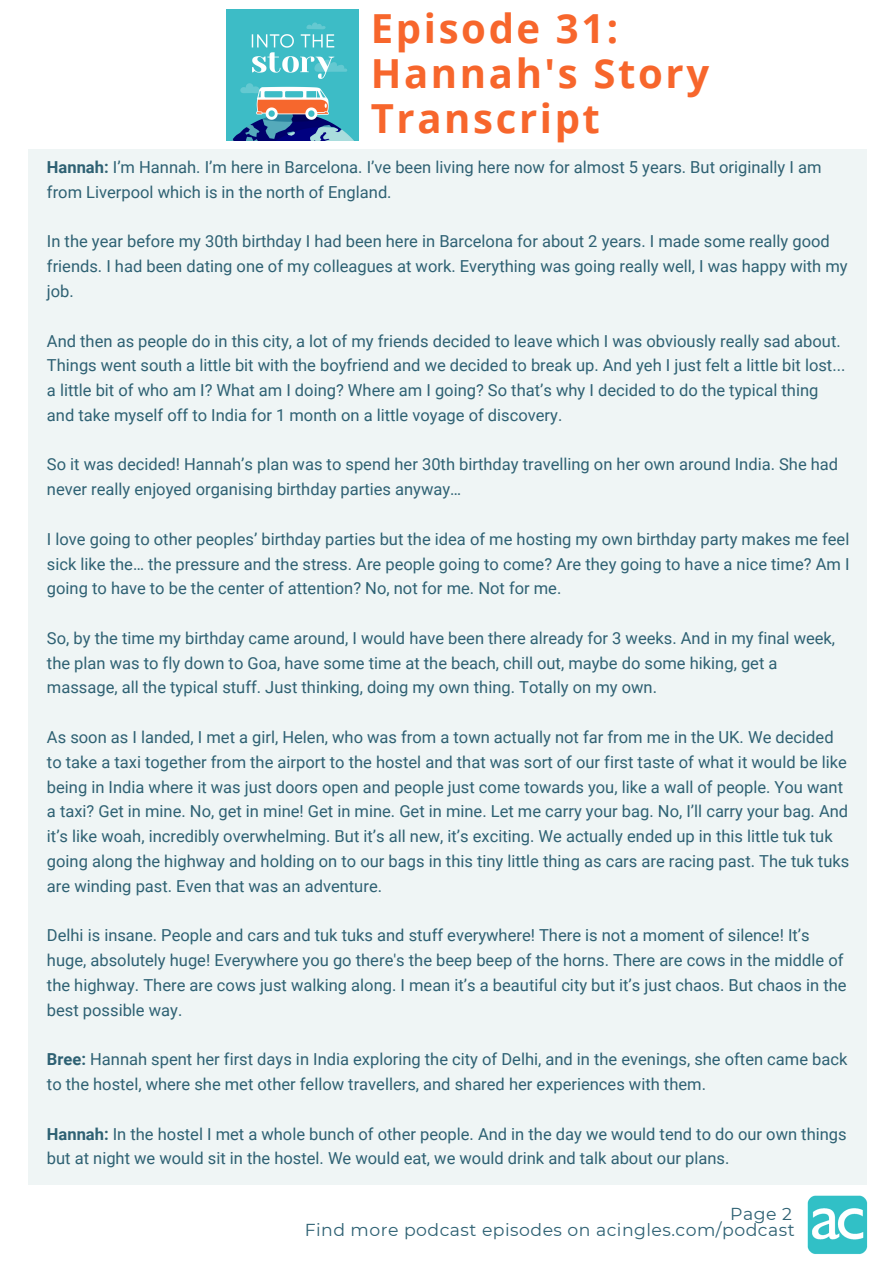
<style>
.page{position:relative;width:894px;height:1264px;background:#fff}
.page>*{position:absolute;margin:0;border:0;box-sizing:border-box;transform-origin:0 0}
.t1{font:700 40.05px "Open Sans";letter-spacing:.065em;color:#f7662c}
.t2{font:17.25px "Montserrat";letter-spacing:.03em;color:#2e6173}
.t3{font:16.5px/24.8px "Roboto";color:#2e6173}
.s1{font-weight:700}
</style>
<div class="page">
<img style="left:227px;top:9px;width:131px;height:132px">
<div style="left:28px;top:149px;width:838px;height:1035px;background:#eff5f5"></div>
<img style="left:745px;top:1132px;width:123px;height:122px">
<p class="t1" style="left:371px;top:0;width:249px">Episode 31:</p>
<p class="t1" style="left:371px;top:45px;width:340px">Hannah's Story</p>
<p class="t1" style="left:371px;top:90px;width:231px">Transcript</p>
<p class="t3" style="left:47px;top:155px;width:775px"><span class="s1">Hannah:</span> I’m Hannah. I’m here in Barcelona. I’ve been living here now for almost 5 years. But originally I am from Liverpool which is in the north of England.</p>
<p class="t3" style="left:47px;top:229px;width:802px">In the year before my 30th birthday I had been here in Barcelona for about 2 years. I made some really good friends. I had been dating one of my colleagues at work. Everything was going really well, I was happy with my job.</p>
<p class="t3" style="left:47px;top:328px;width:799px">And then as people do in this city, a lot of my friends decided to leave which I was obviously really sad about.<br>Things went south a little bit with the boyfriend and we decided to break up. And yeh I just felt a little bit lost... a little bit of who am I? What am I doing? Where am I going? So that’s why I decided to do the typical thing and take myself off to India for 1 month on a little voyage of discovery.</p>
<p class="t3" style="left:47px;top:452px;width:792px">So it was decided! Hannah’s plan was to spend her 30th birthday travelling on her own around India. She had never really enjoyed organising birthday parties anyway…</p>
<p class="t3" style="left:47px;top:526px;width:803px;text-align:justify">I love going to other peoples’ birthday parties but the idea of me hosting my own birthday party makes me feel sick like the… the pressure and the stress. Are people going to come? Are they going to have a nice time? Am I going to have to be the center of attention? No, not for me. Not for me.</p>
<p class="t3" style="left:47px;top:626px;width:789px">So, by the time my birthday came around, I would have been there already for 3 weeks. And in my final week, the plan was to fly down to Goa, have some time at the beach, chill out, maybe do some hiking, get a massage, all the typical stuff. Just thinking, doing my own thing. Totally on my own.</p>
<p class="t3" style="left:47px;top:725px;width:803px">As soon as I landed, I met a girl, Helen, who was from a town actually not far from me in the UK. We decided to take a taxi together from the airport to the hostel and that was sort of our first taste of what it would be like being in India where it was just doors open and people just come towards you, like a wall of people. You want a taxi? Get in mine. No, get in mine! Get in mine. Get in mine. Let me carry your bag. No, I’ll carry your bag. And it’s like woah, incredibly overwhelming. But it’s all new, it’s exciting. We actually ended up in this little tuk tuk going along the highway and holding on to our bags in this tiny little thing as cars are racing past. The tuk tuks are winding past. Even that was an adventure.</p>
<p class="t3" style="left:47px;top:923px;width:801px">Delhi is insane. People and cars and tuk tuks and stuff everywhere! There is not a moment of silence! It’s huge, absolutely huge! Everywhere you go there's the beep beep of the horns. There are cows in the middle of the highway. There are cows just walking along. I mean it’s a beautiful city but it’s just chaos. But chaos in the best possible way.</p>
<p class="t3" style="left:47px;top:1047px;width:801px"><span class="s1">Bree:</span> Hannah spent her first days in India exploring the city of Delhi, and in the evenings, she often came back to the hostel, where she met other fellow travellers, and shared her experiences with them.</p>
<p class="t3" style="left:47px;top:1121px;width:801px"><span class="s1">Hannah:</span> In the hostel I met a whole bunch of other people. And in the day we would tend to do our own things but at night we would sit in the hostel. We would eat, we would drink and talk about our plans.</p>
<p class="t2" style="left:730px;top:1203px;width:63px">Page 2</p>
<p class="t2" style="left:304px;top:1219px;width:491px">Find more podcast episodes on acingles.com/podcast</p>
</div>
